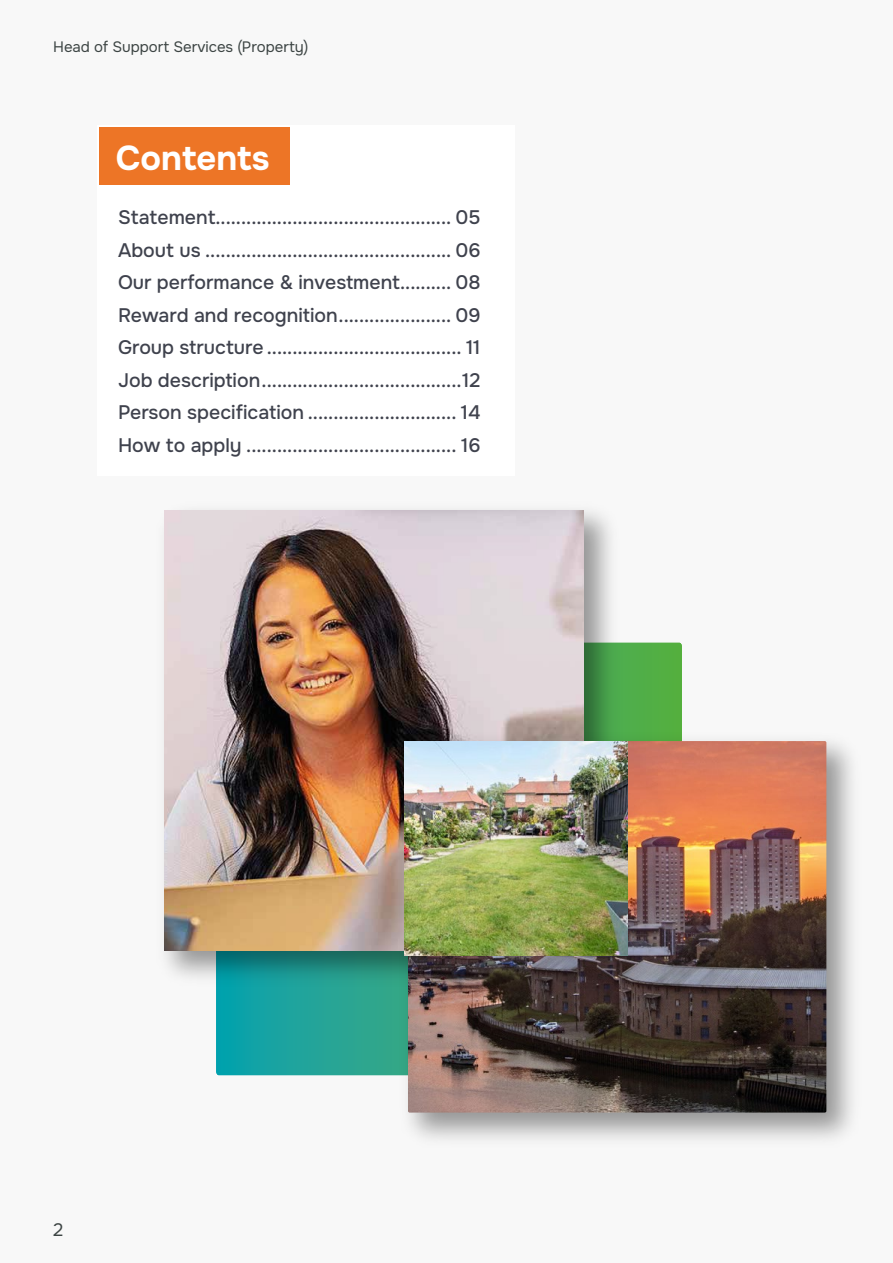
<style>
.page{position:relative;width:893px;height:1263px;background:#f8f8f8}
.page>*{position:absolute;margin:0;border:0;box-sizing:border-box;transform-origin:0 0}
.t1{font:700 34.5px "Onest";color:#fff}
.t2{font:500 19.5px "Onest";color:#3f424d}
.t3{font:18px "Onest";color:#3d4544}
.t4{font:15px "Onest";color:#3d4544}
</style>
<div class="page">
<svg style="left:216px;top:643px;width:466px;height:432px;background:#2ea77f"></svg>
<img style="left:164px;top:511px;width:468px;height:516px">
<img style="left:164px;top:510px;width:420px;height:440px">
<img style="left:390px;top:724px;width:463px;height:416px">
<img style="left:408px;top:741px;width:418px;height:371px">
<img style="left:404px;top:741px;width:223px;height:214px">
<div style="left:97px;top:125px;width:417px;height:351px;background:#fff"></div>
<div style="left:99px;top:128px;width:190px;height:57px;background:#ed7526"></div>
<p class="t4" style="left:53px;top:38px;width:257px">Head of Support Services (Property)</p>
<p class="t1" style="left:116px;top:136px;width:155px">Contents</p>
<p class="t2" style="left:118px;top:205px;width:364px">Statement.............................................. 05</p>
<p class="t2" style="left:118px;top:238px;width:364px">About us ................................................ 06</p>
<p class="t2" style="left:118px;top:270px;width:364px">Our performance &amp; investment.......... 08</p>
<p class="t2" style="left:118px;top:303px;width:364px">Reward and recognition...................... 09</p>
<p class="t2" style="left:118px;top:335px;width:364px">Group structure ...................................... 11</p>
<p class="t2" style="left:118px;top:368px;width:364px">Job description.......................................12</p>
<p class="t2" style="left:118px;top:400px;width:364px">Person specification ............................. 14</p>
<p class="t2" style="left:118px;top:433px;width:364px">How to apply ......................................... 16</p>
<p class="t3" style="left:53px;top:1219px;width:12px">2</p>
</div>
